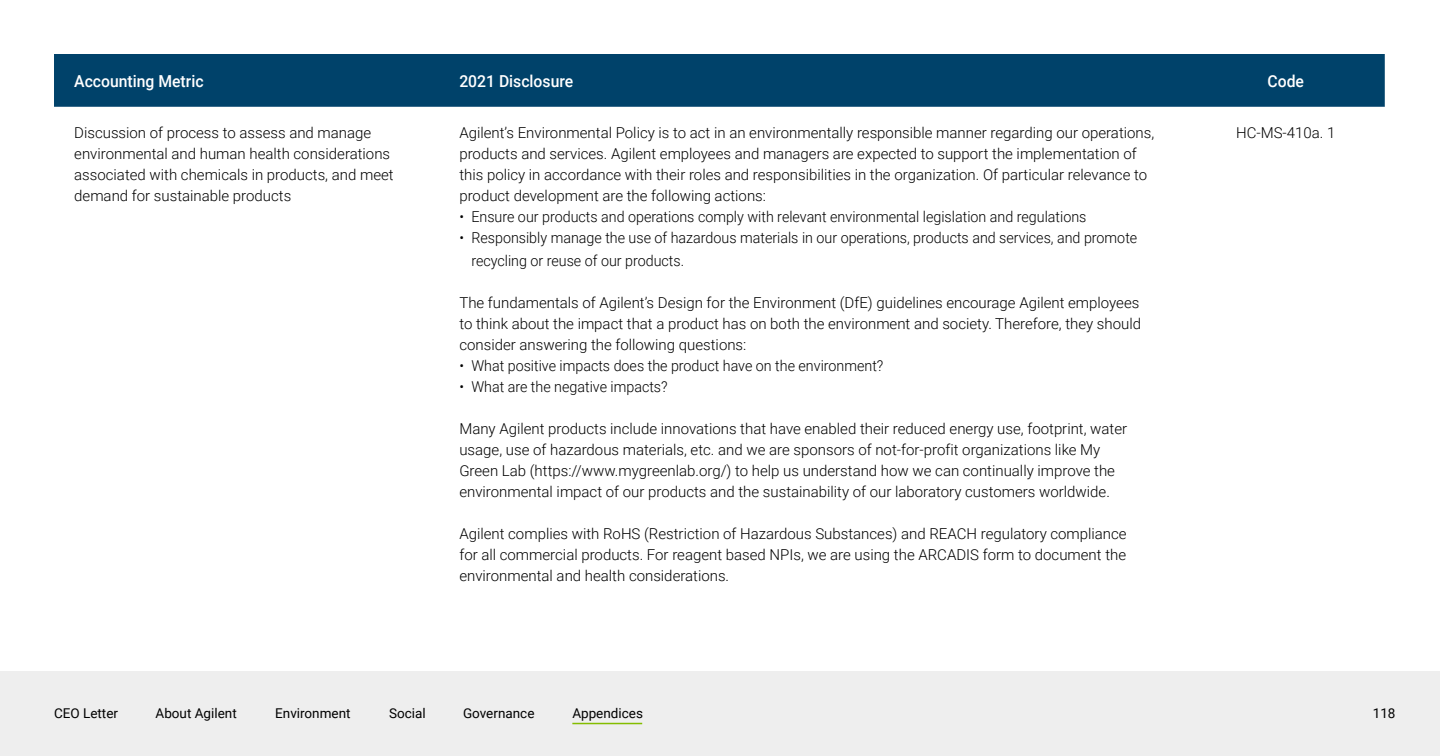
<style>
.page{position:relative;width:1440px;height:756px;background:#fff}
.page>*{position:absolute;margin:0;border:0;box-sizing:border-box;transform-origin:0 0}
.t1{font:500 16.5px "Roboto";color:#fff;scale:.95 1}
.t2{font:300 15px/21px "Roboto";color:#000}
.t3{font:300 15px/22.5px "Roboto";color:#000;scale:.95 1}
.t4{font:13.5px "Roboto";color:#000}
</style>
<div class="page">
<div style="left:54px;top:54px;width:1330px;height:53px;background:#00426a"></div>
<div style="left:0;top:671px;width:1440px;height:85px;background:#eee"></div>
<hr style="left:572px;top:723px;width:70px;height:1px;background:#84bd00">
<p class="t1" style="left:74px;top:69px;width:138px">Accounting Metric</p>
<p class="t1" style="left:459px;top:69px;width:121px">2021 Disclosure</p>
<p class="t1" style="left:1267px;top:69px;width:40px">Code</p>
<p class="t2" style="left:74px;top:122px;width:321px">Discussion of process to assess and manage environmental and human health considerations associated with chemicals in products, and meet demand for sustainable products</p>
<p class="t2" style="left:459px;top:122px;width:696px">Agilent’s Environmental Policy is to act in an environmentally responsible manner regarding our operations, products and services. Agilent employees and managers are expected to support the implementation of this policy in accordance with their roles and responsibilities in the organization. Of particular relevance to product development are the following actions:</p>
<p class="t3" style="left:459px;top:205px;width:661px">• Ensure our products and operations comply with relevant environmental legislation and regulations</p>
<p class="t3" style="left:471px;top:226px;width:702px;text-indent:-12px">• Responsibly manage the use of hazardous materials in our operations, products and services, and promote recycling or reuse of our products.</p>
<p class="t2" style="left:459px;top:291px;width:683px;text-align:justify">The fundamentals of Agilent’s Design for the Environment (DfE) guidelines encourage Agilent employees to think about the impact that a product has on both the environment and society. Therefore, they should consider answering the following questions:</p>
<p class="t3" style="left:459px;top:354px;width:448px">• What positive impacts does the product have on the environment?</p>
<p class="t3" style="left:459px;top:375px;width:221px">• What are the negative impacts?</p>
<p class="t2" style="left:459px;top:417px;width:669px">Many Agilent products include innovations that have enabled their reduced energy use, footprint, water usage, use of hazardous materials, etc. and we are sponsors of not-for-profit organizations like My Green Lab (https://www.mygreenlab.org/) to help us understand how we can continually improve the environmental impact of our products and the sustainability of our laboratory customers worldwide.</p>
<p class="t2" style="left:459px;top:522px;width:669px;text-align:justify">Agilent complies with RoHS (Restriction of Hazardous Substances) and REACH regulatory compliance for all commercial products. For reagent based NPIs, we are using the ARCADIS form to document the environmental and health considerations.</p>
<p class="t2" style="left:1236px;top:122px;width:101px">HC-MS-410a. 1</p>
<p class="t4" style="left:54px;top:703px;width:66px">CEO Letter</p>
<p class="t4" style="left:156px;top:703px;width:83px">About Agilent</p>
<p class="t4" style="left:275px;top:703px;width:77px">Environment</p>
<p class="t4" style="left:389px;top:703px;width:38px">Social</p>
<p class="t4" style="left:463px;top:703px;width:73px">Governance</p>
<p class="t4" style="left:572px;top:703px;width:72px">Appendices</p>
<p class="t4" style="left:1372px;top:703px;width:24px">118</p>
</div>
